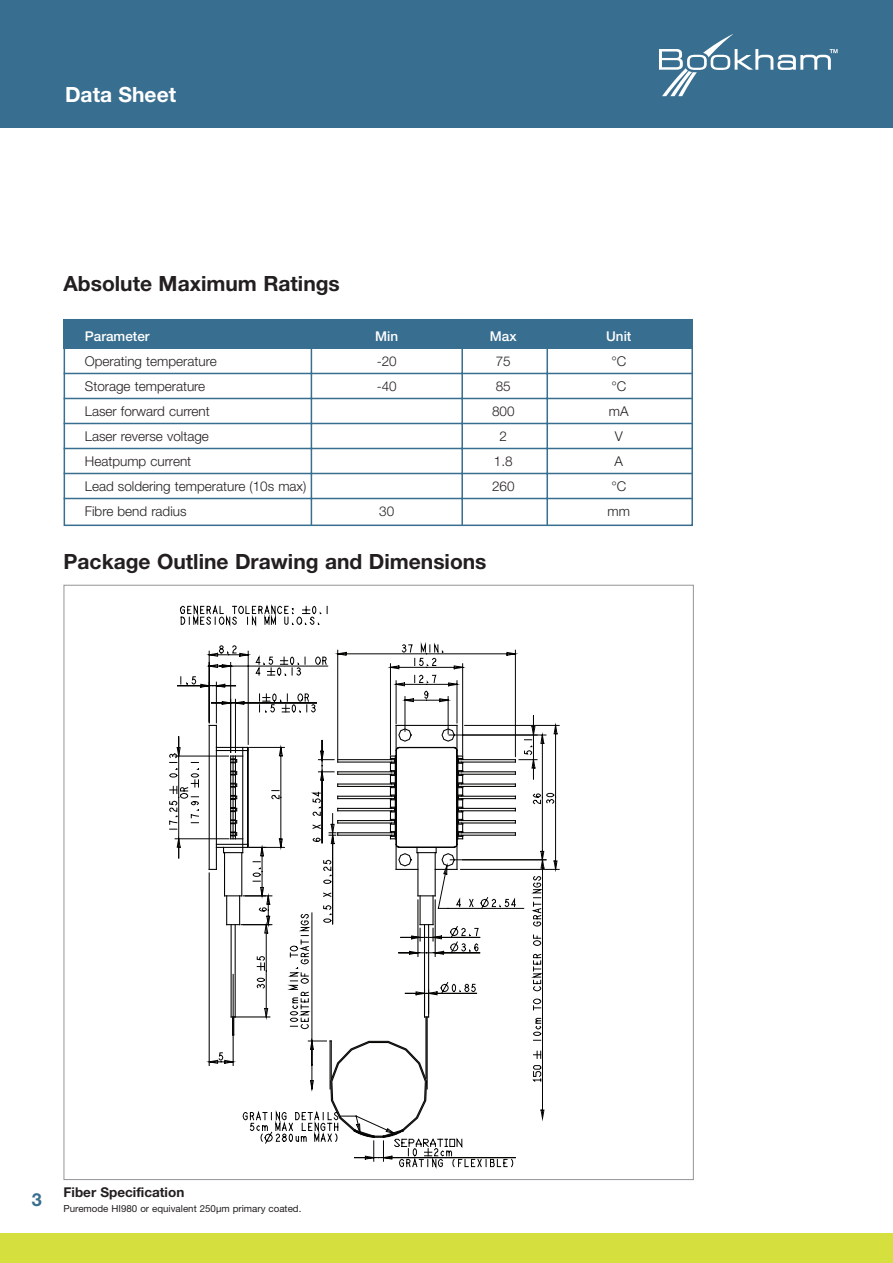
<style>
.page{position:relative;width:893px;height:1263px;background:#fff}
.page>*{position:absolute;margin:0;border:0;box-sizing:border-box;transform-origin:0 0}
.t1{font:700 21px "Helvetica Neue";color:#231f20}
.t2{font:700 21px "Helvetica Neue";color:#fff}
.t3{font:700 18px "Helvetica Neue";color:#386e8f}
.t4{font:300 13.5px "Helvetica Neue";color:#231f20}
.t5{font:500 13.5px "Helvetica Neue";color:#fff}
.t6{font:700 13.5px "Helvetica Neue";color:#231f20}
.t7{font:9.75px "Helvetica Neue";color:#231f20}
</style>
<div class="page">
<div style="left:0;top:0;width:893px;height:128px;background:#386e8f"></div>
<svg style="left:659px;top:34px;width:178px;height:62px"></svg>
<div style="left:0;top:1233px;width:893px;height:30px;background:#d5df3e"></div>
<div style="left:64px;top:319px;width:629px;height:30px;background:#386e8f"></div>
<div style="left:64px;top:319px;width:629px;height:207px;border:2px solid #386e8f"></div>
<hr style="left:64px;top:373px;width:629px;height:1px;background:#386e8f">
<hr style="left:64px;top:398px;width:629px;height:1px;background:#386e8f">
<hr style="left:64px;top:423px;width:629px;height:1px;background:#386e8f">
<hr style="left:64px;top:448px;width:629px;height:1px;background:#386e8f">
<hr style="left:64px;top:473px;width:629px;height:1px;background:#386e8f">
<hr style="left:64px;top:498px;width:629px;height:1px;background:#386e8f">
<hr style="left:311px;top:319px;width:1px;height:206px;background:#386e8f">
<hr style="left:461px;top:319px;width:2px;height:206px;background:#386e8f">
<hr style="left:546px;top:319px;width:2px;height:206px;background:#386e8f">
<svg style="left:554px;top:722px;width:6px;height:150px"></svg>
<svg style="left:169px;top:604px;width:385px;height:565px"></svg>
<svg style="left:330px;top:728px;width:134px;height:411px"></svg>
<h1 class="t2" style="left:65px;top:87px;width:113px">Data Sheet</h1>
<h1 class="t1" style="left:64px;top:276px;width:278px">Absolute Maximum Ratings</h1>
<p class="t5" style="left:85px;top:332px;width:66px">Parameter</p>
<p class="t5" style="left:375px;top:332px;width:25px">Min</p>
<p class="t5" style="left:490px;top:332px;width:28px">Max</p>
<p class="t5" style="left:606px;top:332px;width:27px">Unit</p>
<p class="t4" style="left:85px;top:357px;width:133px">Operating temperature</p>
<p class="t4" style="left:377px;top:357px;width:22px">-20</p>
<p class="t4" style="left:496px;top:357px;width:17px">75</p>
<p class="t4" style="left:611px;top:357px;width:16px">°C</p>
<p class="t4" style="left:85px;top:382px;width:122px">Storage temperature</p>
<p class="t4" style="left:377px;top:382px;width:22px">-40</p>
<p class="t4" style="left:496px;top:382px;width:17px">85</p>
<p class="t4" style="left:611px;top:382px;width:16px">°C</p>
<p class="t4" style="left:85px;top:407px;width:127px">Laser forward current</p>
<p class="t4" style="left:492px;top:407px;width:24px">800</p>
<p class="t4" style="left:609px;top:407px;width:21px">mA</p>
<p class="t4" style="left:85px;top:432px;width:126px">Laser reverse voltage</p>
<p class="t4" style="left:499px;top:432px;width:9px">2</p>
<p class="t4" style="left:615px;top:432px;width:10px">V</p>
<p class="t4" style="left:85px;top:457px;width:108px">Heatpump current</p>
<p class="t4" style="left:494px;top:457px;width:20px">1.8</p>
<p class="t4" style="left:614px;top:457px;width:10px">A</p>
<p class="t4" style="left:85px;top:482px;width:223px">Lead soldering temperature (10s max)</p>
<p class="t4" style="left:492px;top:482px;width:24px">260</p>
<p class="t4" style="left:611px;top:482px;width:16px">°C</p>
<p class="t4" style="left:85px;top:507px;width:103px">Fibre bend radius</p>
<p class="t4" style="left:379px;top:507px;width:17px">30</p>
<p class="t4" style="left:607px;top:507px;width:24px">mm</p>
<h1 class="t1" style="left:64px;top:554px;width:424px">Package Outline Drawing and Dimensions</h1>
<h2 class="t3" style="left:32px;top:1193px;width:12px">3</h2>
<p class="t6" style="left:64px;top:1188px;width:122px">Fiber Specification</p>
<p class="t7" style="left:64px;top:1205px;width:239px">Puremode HI980 or equivalent 250µm primary coated.</p>
</div>
